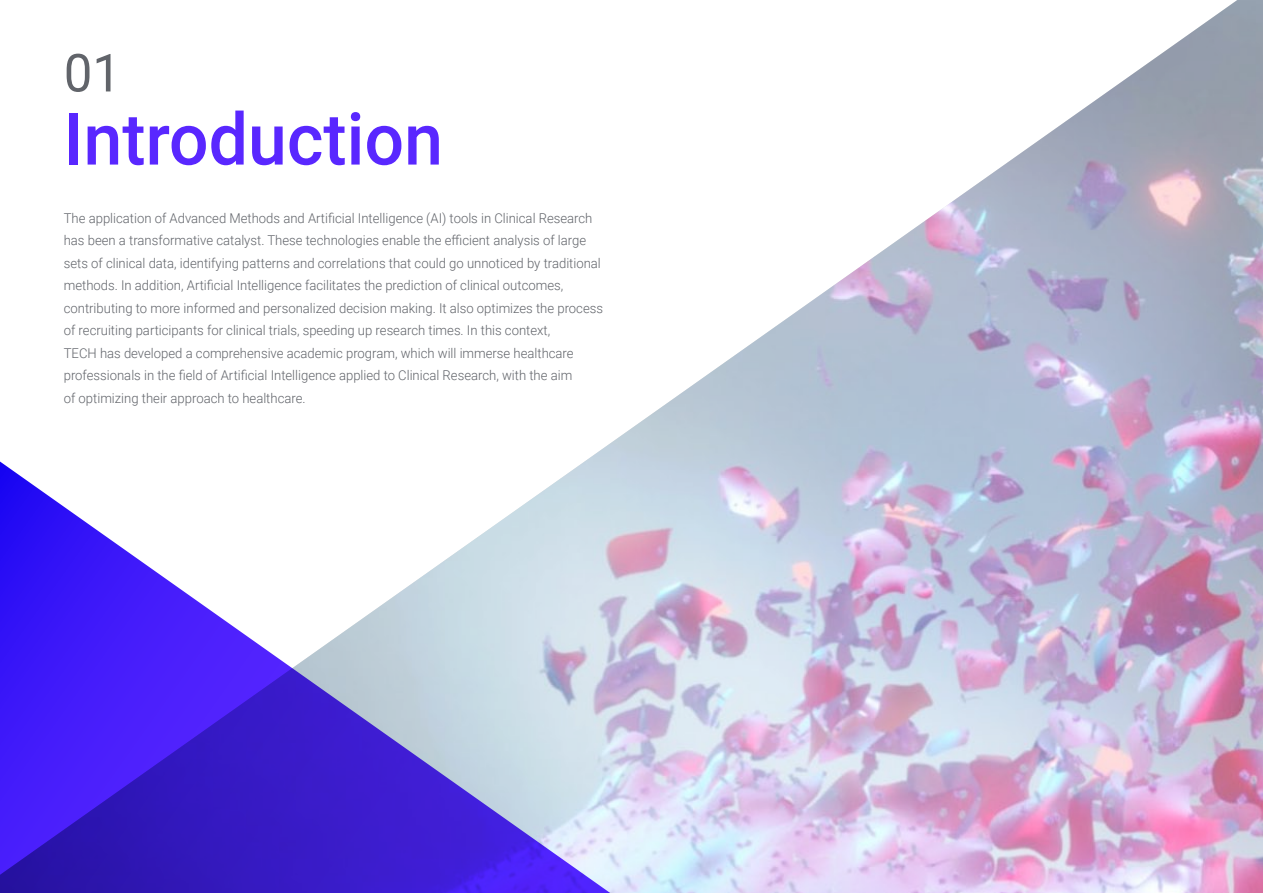
<style>
.page{position:relative;width:1263px;height:893px;background:#fff}
.page>*{position:absolute;margin:0;border:0;box-sizing:border-box;transform-origin:0 0}
.t1{font:500 72px "Roboto";color:#5927ff}
.t2{font:52.5px "Roboto";color:#61646a}
.t3{font:300 13.5px/22.5px "Roboto";color:#61646a}
</style>
<div class="page">
<img style="left:607px;top:0;width:656px;height:893px">
<svg style="left:0;top:446px;width:640px;height:447px"></svg>
<h2 class="t2" style="left:64px;top:36px;width:59px">01</h2>
<h1 class="t1" style="left:64px;top:89px;width:381px">Introduction</h1>
<p class="t3" style="left:64px;top:206px;width:541px">The application of Advanced Methods and Artificial Intelligence (AI) tools in Clinical Research has been a transformative catalyst. These technologies enable the efficient analysis of large sets of clinical data, identifying patterns and correlations that could go unnoticed by traditional methods. In addition, Artificial Intelligence facilitates the prediction of clinical outcomes, contributing to more informed and personalized decision making. It also optimizes the process of recruiting participants for clinical trials, speeding up research times. In this context,<br>TECH has developed a comprehensive academic program, which will immerse healthcare professionals in the field of Artificial Intelligence applied to Clinical Research, with the aim<br>of optimizing their approach to healthcare.</p>
</div>
